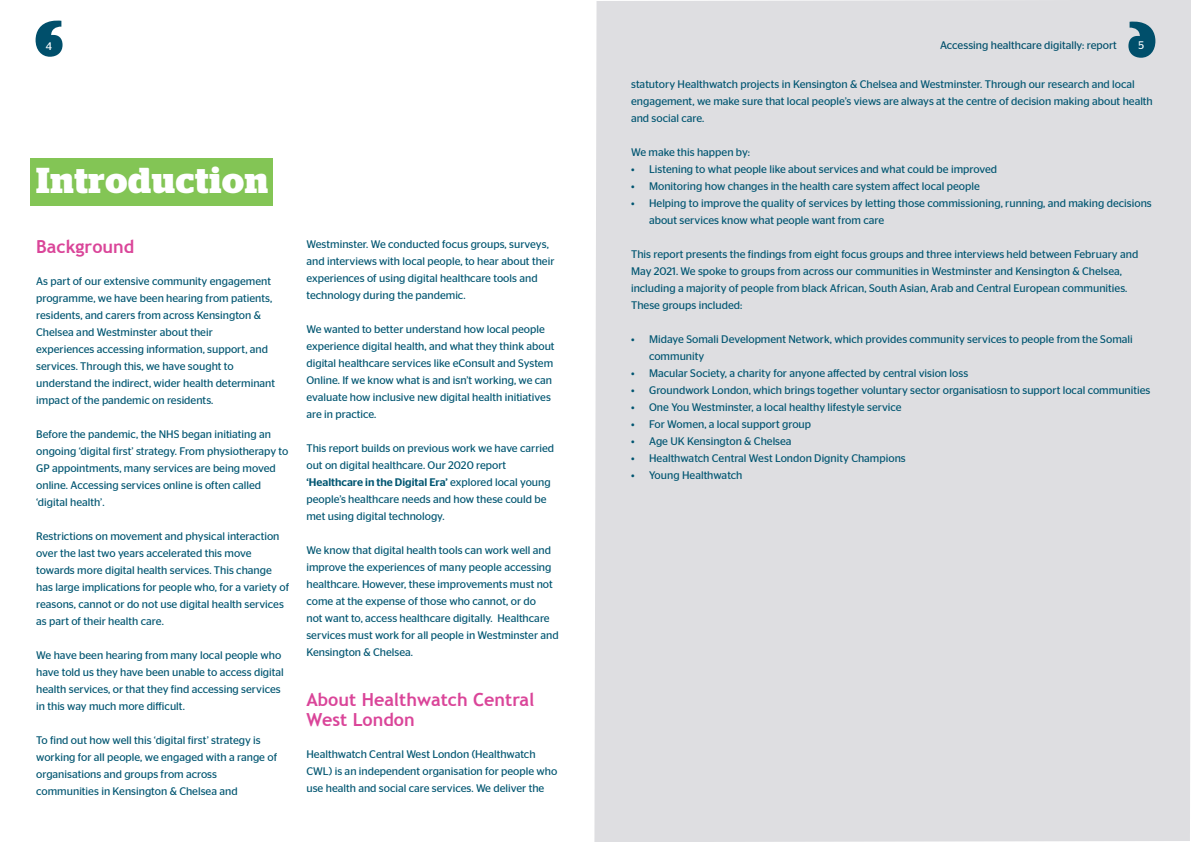
<style>
.page{position:relative;width:1191px;height:842px;background:#fff}
.page>*{position:absolute;margin:0;border:0;box-sizing:border-box;transform-origin:0 0}
.Heading_1_-_Main_tit{font:700 36px "Stag";letter-spacing:.02em;color:#fff}
.t1{font:700 18px/20px "Trebuchet MS";color:#da4599}
.t2{font:11px/17px "Stag Sans";color:#005571}
.t3{font:11px "Stag Sans";color:#004f6b}
.t4{font:11px "Stag Sans";color:#fbfdfe}
.s1{font-weight:500}
</style>
<div class="page">
<div style="left:594px;top:0;width:597px;height:842px;background:#dedee1"></div>
<svg style="left:35px;top:20px;width:28px;height:37px"></svg>
<svg style="left:1128px;top:21px;width:27px;height:37px"></svg>
<div style="left:31px;top:158px;width:242px;height:48px;background:#83c555"></div>
<p class="t4" style="left:46px;top:40px;width:8px">4</p>
<p class="t3" style="left:940px;top:39px;width:178px">Accessing healthcare digitally: report</p>
<p class="t4" style="left:1138px;top:39px;width:7px">5</p>
<p class="Heading_1_-_Main_tit" style="left:36px;top:159px;width:233px">Introduction</p>
<p class="t1" style="left:36px;top:236px;width:100px">Background</p>
<p class="t2" style="left:36px;top:272px;width:238px;text-align:justify">As part of our extensive community engagement programme, we have been hearing from patients, residents, and carers from across Kensington &amp;</p>
<p class="t2" style="left:36px;top:323px;width:178px">Chelsea and Westminster about their</p>
<p class="t2" style="left:36px;top:340px;width:233px">experiences accessing information, support, and</p>
<p class="t2" style="left:36px;top:357px;width:199px">services. Through this, we have sought to</p>
<p class="t2" style="left:36px;top:374px;width:240px">understand the indirect, wider health determinant impact of the pandemic on residents.</p>
<p class="t2" style="left:36px;top:425px;width:254px">Before the pandemic, the NHS began initiating an ongoing ‘digital first’ strategy. From physiotherapy to<br>GP appointments, many services are being moved</p>
<p class="t2" style="left:36px;top:476px;width:226px">online. Accessing services online is often called</p>
<p class="t2" style="left:36px;top:493px;width:70px">‘digital health’.</p>
<p class="t2" style="left:36px;top:527px;width:245px">Restrictions on movement and physical interaction over the last two years accelerated this move</p>
<p class="t2" style="left:36px;top:561px;width:254px">towards more digital health services. This change has large implications for people who, for a variety of reasons, cannot or do not use digital health services as part of their health care.</p>
<p class="t2" style="left:36px;top:646px;width:249px">We have been hearing from many local people who have told us they have been unable to access digital health services, or that they find accessing services in this way much more difficult.</p>
<p class="t2" style="left:36px;top:731px;width:226px">To find out how well this ‘digital first’ strategy is</p>
<p class="t2" style="left:36px;top:748px;width:242px">working for all people, we engaged with a range of organisations and groups from across</p>
<p class="t2" style="left:36px;top:782px;width:203px">communities in Kensington &amp; Chelsea and</p>
<p class="t2" style="left:306px;top:236px;width:249px">Westminster. We conducted focus groups, surveys, and interviews with local people, to hear about their experiences of using digital healthcare tools and technology during the pandemic.</p>
<p class="t2" style="left:306px;top:321px;width:250px">We wanted to better understand how local people experience digital health, and what they think about digital healthcare services like eConsult and System Online. If we know what is and isn’t working, we can evaluate how inclusive new digital health initiatives are in practice.</p>
<p class="t2" style="left:306px;top:440px;width:249px">This report builds on previous work we have carried out on digital healthcare. Our 2020 report</p>
<p class="t2" style="left:306px;top:474px;width:246px"><span class="s1">‘Healthcare in the Digital Era’</span> explored local young people’s healthcare needs and how these could be met using digital technology.</p>
<p class="t2" style="left:306px;top:542px;width:254px">We know that digital health tools can work well and improve the experiences of many people accessing healthcare. However, these improvements must not come at the expense of those who cannot, or do<br>not want to, access healthcare digitally. Healthcare services must work for all people in Westminster and Kensington &amp; Chelsea.</p>
<p class="t1" style="left:306px;top:690px;width:229px">About Healthwatch Central<br>West London</p>
<p class="t2" style="left:306px;top:746px;width:252px">Healthwatch Central West London (Healthwatch<br>CWL) is an independent organisation for people who use health and social care services. We deliver the</p>
<p class="t2" style="left:631px;top:76px;width:523px">statutory Healthwatch projects in Kensington &amp; Chelsea and Westminster. Through our research and local engagement, we make sure that local people’s views are always at the centre of decision making about health and social care.</p>
<p class="t2" style="left:631px;top:144px;width:120px">We make this happen by:</p>
<p class="t2" style="left:631px;top:161px;width:368px">• Listening to what people like about services and what could be improved</p>
<p class="t2" style="left:631px;top:178px;width:350px">• Monitoring how changes in the health care system affect local people</p>
<p class="t2" style="left:649px;top:195px;width:504px;text-indent:-18px">• Helping to improve the quality of services by letting those commissioning, running, and making decisions about services know what people want from care</p>
<p class="t2" style="left:631px;top:246px;width:509px">This report presents the findings from eight focus groups and three interviews held between February and<br>May 2021. We spoke to groups from across our communities in Westminster and Kensington &amp; Chelsea,</p>
<p class="t2" style="left:631px;top:280px;width:498px">including a majority of people from black African, South Asian, Arab and Central European communities.<br>These groups included:</p>
<p class="t2" style="left:649px;top:331px;width:485px;text-indent:-18px">• Midaye Somali Development Network, which provides community services to people from the Somali community</p>
<p class="t2" style="left:631px;top:365px;width:339px">• Macular Society, a charity for anyone affected by central vision loss</p>
<p class="t2" style="left:631px;top:382px;width:521px">• Groundwork London, which brings together voluntary sector organisatiosn to support local communities</p>
<p class="t2" style="left:631px;top:399px;width:272px">• One You Westminster, a local healthy lifestyle service</p>
<p class="t2" style="left:631px;top:416px;width:182px">• For Women, a local support group</p>
<p class="t2" style="left:631px;top:433px;width:162px">• Age UK Kensington &amp; Chelsea</p>
<p class="t2" style="left:631px;top:450px;width:276px">• Healthwatch Central West London Dignity Champions</p>
<p class="t2" style="left:631px;top:467px;width:113px">• Young Healthwatch</p>
</div>
